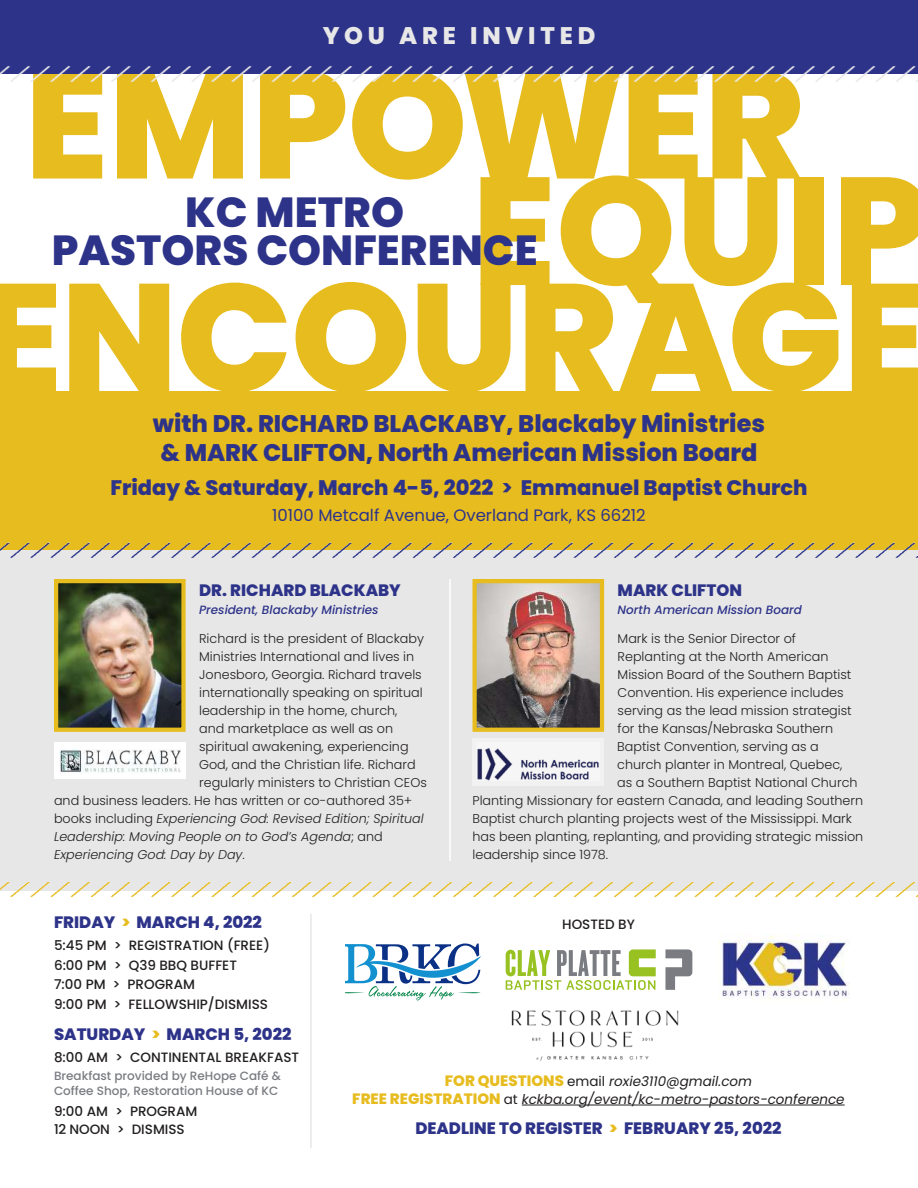
<style>
.page{position:relative;width:918px;height:1188px;background:#fff}
.page>*{position:absolute;margin:0;border:0;box-sizing:border-box;transform-origin:0 0}
.t1{font:800 153px "Poppins";letter-spacing:-.005em;color:#e7bc1f}
.t2{font:800 42px/37.5px "Poppins";color:#2d3389;text-align:center}
.t3{font:800 24px/28.8px "Poppins";color:#2d3389;text-align:center}
.t4{font:800 24px "Poppins";letter-spacing:.2em;color:#e7e7e7}
.t5{font:800 21px "Poppins";color:#2d3389}
.t6{font:800 16.5px "Poppins";color:#2d3389}
.t7{font:16.5px "Poppins";color:#2d3389}
.t8{font:500 13.5px/19.5px "Poppins";color:#221f1f}
.t9{font:italic 13.5px/18px "Poppins";color:#221f1f;text-align:center}
.t10{font:300 12.75px "Poppins";color:#221f1f}
.t11{font:italic 300 12.75px "Poppins";color:#221f1f}
.t12{font:500 12px/15px "Poppins";color:#7a7c81}
.t13{font:italic 500 12px "Poppins";color:#2d3389}
.s1{font-weight:700}
.s2{font-style:normal}
.s3{color:#e7bc1f}
.s4{font-weight:800;font-style:normal;font-size:15px;color:#e7bc1f}
</style>
<div class="page">
<div style="left:0;top:544px;width:918px;height:346px;background:#e7e7e7"></div>
<div style="left:0;top:0;width:918px;height:73px;background:#2d3389"></div>
<img style="left:0;top:66px;width:918px;height:16px">
<div style="left:0;top:391px;width:918px;height:159px;background:#e7bc1f"></div>
<img style="left:0;top:542px;width:918px;height:16px">
<img style="left:0;top:882px;width:918px;height:15px">
<hr style="left:522px;top:1105px;width:323px;height:1px;background:#221f1f">
<img style="left:719px;top:935px;width:131px;height:64px">
<svg style="left:345px;top:944px;width:135px;height:56px"></svg>
<svg style="left:665px;top:949px;width:27px;height:41px"></svg>
<svg style="left:506px;top:949px;width:150px;height:41px"></svg>
<img style="left:59px;top:584px;width:122px;height:143px">
<div style="left:54px;top:579px;width:132px;height:153px;border:4px solid #e7bc1f"></div>
<div style="left:54px;top:743px;width:132px;height:36px;background:#fff"></div>
<img style="left:60px;top:749px;width:121px;height:24px">
<hr style="left:449px;top:579px;width:2px;height:282px;background:#fff">
<img style="left:477px;top:584px;width:122px;height:143px">
<div style="left:472px;top:579px;width:132px;height:153px;border:4px solid #e7bc1f"></div>
<div style="left:473px;top:739px;width:131px;height:47px;background:#f1f1f2"></div>
<img style="left:477px;top:748px;width:122px;height:33px">
<hr style="left:310px;top:914px;width:2px;height:234px;background:#e7e7e7">
<img style="left:511px;top:1010px;width:168px;height:51px">
<h3 class="t4" style="left:323px;top:25px;width:274px">YOU ARE INVITED</h3>
<h1 class="t1" style="left:25px;top:54px;width:782px">EMPOWER</h1>
<h1 class="t1" style="left:472px;top:160px;width:459px">EQUIP</h1>
<h2 class="t2" style="left:52px;top:197px;width:488px">KC METRO<br>PASTORS CONFERENCE</h2>
<h1 class="t1" style="left:-22px;top:267px;width:950px">ENCOURAGE</h1>
<h3 class="t3" style="left:153px;top:411px;width:614px">with DR. RICHARD BLACKABY, Blackaby Ministries &amp; MARK CLIFTON, North American Mission Board</h3>
<h3 class="t5" style="left:110px;top:478px;width:699px">Friday &amp; Saturday, March 4-5, 2022 <span class="s1">&gt;</span> Emmanuel Baptist Church</h3>
<p class="t7" style="left:272px;top:508px;width:375px">10100 Metcalf Avenue, Overland Park, KS 66212</p>
<p class="t6" style="left:199px;top:583px;width:203px">DR. RICHARD BLACKABY</p>
<p class="t13" style="left:199px;top:605px;width:181px">President, Blackaby Ministries</p>
<p class="t10" style="left:199px;top:631px;width:226px">Richard is the president of Blackaby</p>
<p class="t10" style="left:199px;top:649px;width:217px">Ministries International and lives in</p>
<p class="t10" style="left:199px;top:667px;width:224px">Jonesboro, Georgia. Richard travels</p>
<p class="t10" style="left:199px;top:685px;width:225px">internationally speaking on spiritual</p>
<p class="t10" style="left:199px;top:703px;width:200px">leadership in the home, church,</p>
<p class="t10" style="left:199px;top:721px;width:196px">and marketplace as well as on</p>
<p class="t10" style="left:199px;top:739px;width:211px">spiritual awakening, experiencing</p>
<p class="t10" style="left:199px;top:757px;width:218px">God, and the Christian life. Richard</p>
<p class="t10" style="left:199px;top:775px;width:229px">regularly ministers to Christian CEOs</p>
<p class="t10" style="left:54px;top:793px;width:360px">and business leaders. He has written or co-authored 35+</p>
<p class="t11" style="left:54px;top:813px;width:371px"><span class="s2">books including</span> Experiencing God: Revised Edition; Spiritual</p>
<p class="t11" style="left:54px;top:831px;width:330px">Leadership: Moving People on to God’s Agenda<span class="s2">; and</span></p>
<p class="t11" style="left:54px;top:849px;width:192px">Experiencing God: Day by Day<span class="s2">.</span></p>
<p class="t6" style="left:618px;top:583px;width:126px">MARK CLIFTON</p>
<p class="t13" style="left:618px;top:605px;width:186px">North American Mission Board</p>
<p class="t10" style="left:618px;top:631px;width:180px">Mark is the Senior Director of</p>
<p class="t10" style="left:618px;top:649px;width:212px">Replanting at the North American</p>
<p class="t10" style="left:618px;top:667px;width:235px">Mission Board of the Southern Baptist</p>
<p class="t10" style="left:618px;top:685px;width:228px">Convention. His experience includes</p>
<p class="t10" style="left:618px;top:703px;width:236px">serving as the lead mission strategist</p>
<p class="t10" style="left:618px;top:721px;width:217px">for the Kansas/Nebraska Southern</p>
<p class="t10" style="left:617px;top:739px;width:203px">Baptist Convention, serving as a</p>
<p class="t10" style="left:617px;top:757px;width:227px">church planter in Montreal, Quebec,</p>
<p class="t10" style="left:617px;top:775px;width:242px">as a Southern Baptist National Church</p>
<p class="t10" style="left:472px;top:793px;width:392px">Planting Missionary for eastern Canada, and leading Southern</p>
<p class="t10" style="left:472px;top:811px;width:381px">Baptist church planting projects west of the Mississippi. Mark</p>
<p class="t10" style="left:472px;top:829px;width:392px">has been planting, replanting, and providing strategic mission</p>
<p class="t10" style="left:472px;top:847px;width:137px">leadership since 1978.</p>
<p class="t6" style="left:54px;top:914px;width:210px">FRIDAY <span class="s3">&gt;</span> MARCH 4, 2022</p>
<p class="t8" style="left:54px;top:936px;width:217px">5:45 PM &gt; REGISTRATION (FREE)<br>6:00 PM &gt; Q39 BBQ BUFFET<br>7:00 PM &gt; PROGRAM<br>9:00 PM &gt; FELLOWSHIP/DISMISS</p>
<p class="t6" style="left:54px;top:1026px;width:239px">SATURDAY <span class="s3">&gt;</span> MARCH 5, 2022</p>
<p class="t8" style="left:54px;top:1048px;width:247px">8:00 AM &gt; CONTINENTAL BREAKFAST</p>
<p class="t12" style="left:54px;top:1068px;width:228px">Breakfast provided by ReHope Café &amp;<br>Coffee Shop, Restoration House of KC</p>
<p class="t8" style="left:54px;top:1102px;width:145px;line-height:18px">9:00 AM &gt; PROGRAM<br>12 NOON &gt; DISMISS</p>
<p class="t8" style="left:562px;top:914px;width:74px">HOSTED BY</p>
<p class="t9" style="left:352px;top:1072px;width:494px"><span class="s4">FOR QUESTIONS</span> <span class="s2">email</span> roxie3110@gmail.com<br><span class="s4">FREE REGISTRATION</span> <span class="s2">at</span> kckba.org/event/kc-metro-pastors-conference</p>
<p class="t6" style="left:415px;top:1121px;width:368px">DEADLINE TO REGISTER <span class="s3">&gt;</span> FEBRUARY 25, 2022</p>
</div>
